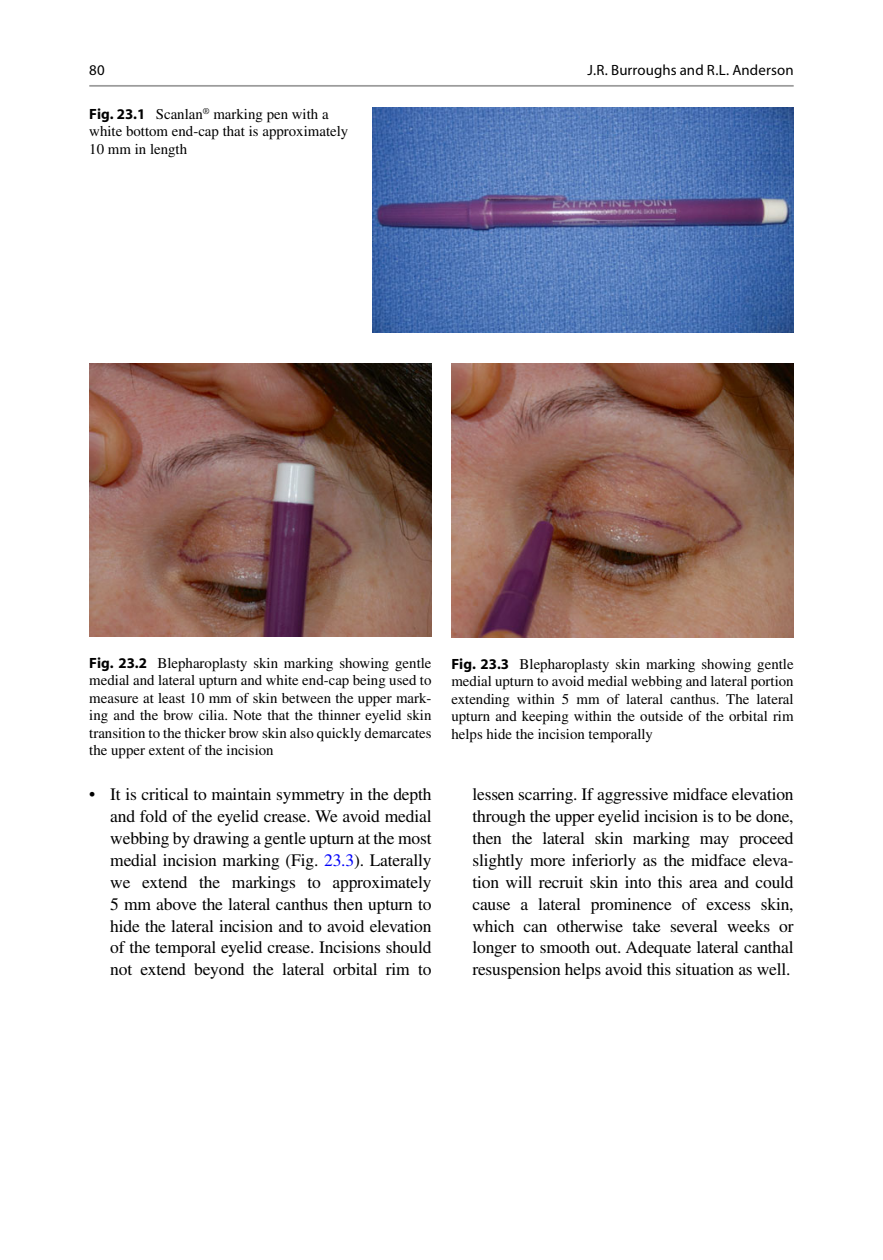
<style>
.page{position:relative;width:883px;height:1260px;background:#fff}
.page>*{position:absolute;margin:0;border:0;box-sizing:border-box;transform-origin:0 0}
.t1{font:17.5px/21.9px "Tkwvtc Qwgcqc Times";letter-spacing:-.01em;color:#000;text-align:justify}
.t2{font:14.88px/17.5px "Tkwvtc Qwgcqc Times";color:#000;text-align:justify}
.t3{font:14.88px "Njxvjd Dgglpw Myriad";letter-spacing:.01em;color:#000}
.s1{font-family:"Clmkqw Lsdcyj Myriad";font-weight:700}
.s2{color:#0000fa}
</style>
<div class="page">
<img style="left:372px;top:107px;width:422px;height:225px">
<img style="left:89px;top:364px;width:343px;height:272px">
<img style="left:451px;top:364px;width:343px;height:274px">
<hr style="left:89px;top:85px;width:705px;height:2px;background:#9c9c9c">
<p class="t3" style="left:89px;top:64px;width:17px">80</p>
<p class="t2" style="left:89px;top:106px;width:261px;text-align:left"><span class="s1">Fig. 23.1</span> Scanlan <sup>®</sup> marking pen with a white bottom end-cap that is approximately<br>10 mm in length</p>
<p class="t3" style="left:588px;top:64px;width:208px">J.R. Burroughs and R.L. Anderson</p>
<p class="t2" style="left:89px;top:655px;width:344px"><span class="s1">Fig. 23.2</span> Blepharoplasty skin marking showing gentle medial and lateral upturn and white end-cap being used to measure at least 10 mm of skin between the upper mark&shy;ing and the brow cilia. Note that the thinner eyelid skin transition to the thicker brow skin also quickly demarcates the upper extent of the incision</p>
<p class="t2" style="left:451px;top:657px;width:344px"><span class="s1">Fig. 23.3</span> Blepharoplasty skin marking showing gentle medial upturn to avoid medial webbing and lateral portion extending within 5 mm of lateral canthus. The lateral upturn and keeping within the outside of the orbital rim helps hide the incision temporally</p>
<p class="t1" style="left:110px;top:785px;width:323px;text-indent:-21px">• It is critical to maintain symmetry in the depth and fold of the eyelid crease. We avoid medial webbing by drawing a gentle upturn at the most medial incision marking (Fig. <span class="s2">23.3</span> ). Laterally we extend the markings to approximately 5 mm above the lateral canthus then upturn to hide the lateral incision and to avoid elevation of the temporal eyelid crease. Incisions should not extend beyond the lateral orbital rim to</p>
<p class="t1" style="left:472px;top:785px;width:323px">lessen scarring. If aggressive midface elevation through the upper eyelid incision is to be done, then the lateral skin marking may proceed slightly more inferiorly as the midface eleva&shy;tion will recruit skin into this area and could cause a lateral prominence of excess skin, which can otherwise take several weeks or longer to smooth out. Adequate lateral canthal resuspension helps avoid this situation as well.</p>
</div>
